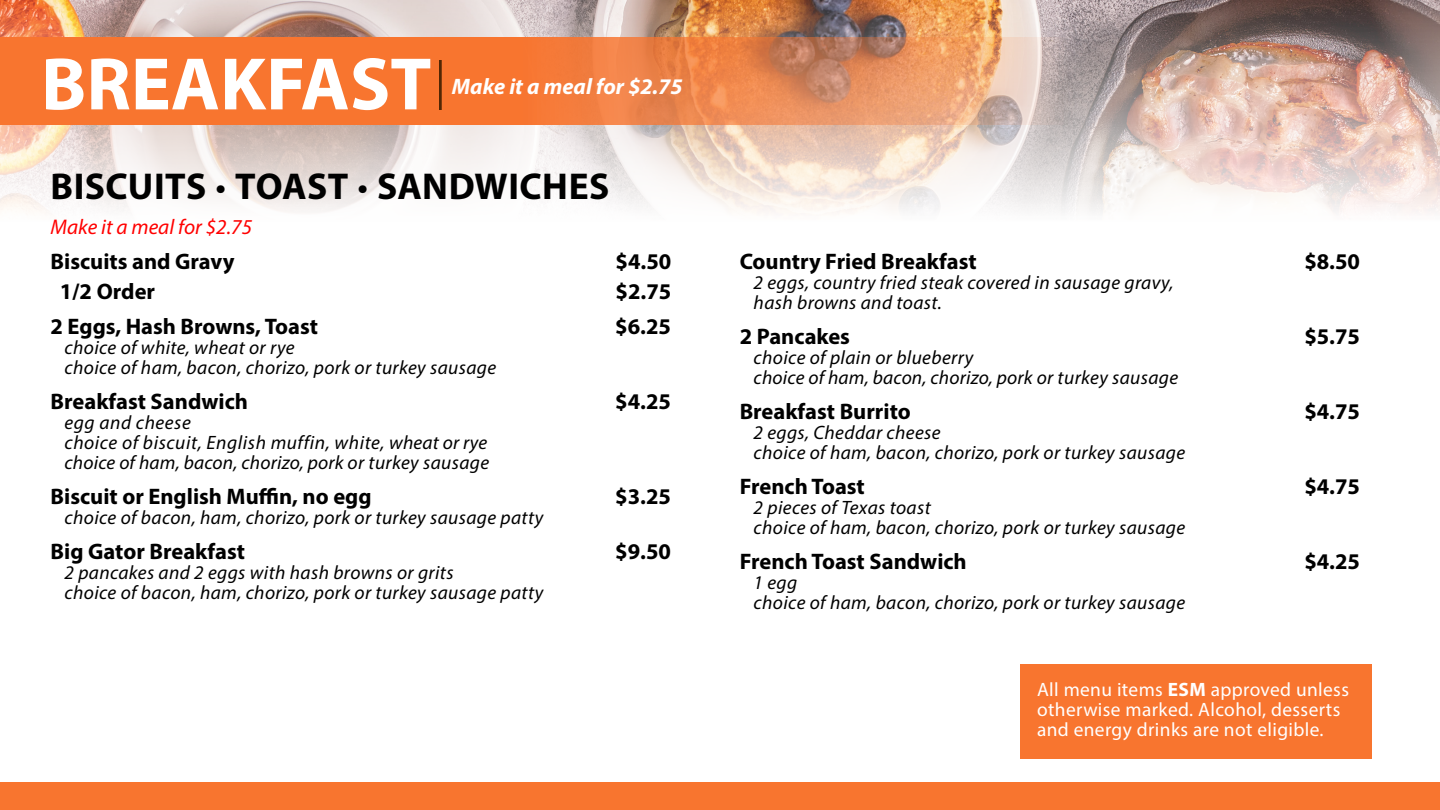
<style>
.page{position:relative;width:1440px;height:810px;background:#fff}
.page>*{position:absolute;margin:0;border:0;box-sizing:border-box;transform-origin:0 0}
.Section_Title{font:700 75px "Myriad Pro";color:#fff}
.t1{font:700 37.5px "Myriad Pro";letter-spacing:.01em;color:#000}
.heading{font:700 22.5px "Myriad Pro";color:#000}
.t2{font:italic 700 22.38px "Myriad Pro";color:#fff}
.t3{font:italic 21.25px "Myriad Pro";color:#f00}
.P__Ingredients{font:italic 19.38px/20px "Myriad Pro";letter-spacing:.02em;color:#000}
.P__Ingredients-2{font:19.38px/20px "Myriad Pro";letter-spacing:.02em;color:#fff}
.s1{font-weight:400}
.s2{font-weight:700}
</style>
<div class="page">
<img style="left:0;top:0;width:1440px;height:212px">
<svg style="left:0;top:38px;width:1159px;height:87px;background:#e88550"></svg>
<div style="left:0;top:782px;width:1440px;height:28px;background:#f8752f"></div>
<hr style="left:439px;top:60px;width:3px;height:49px;background:#512604">
<div style="left:1020px;top:664px;width:352px;height:95px;background:#f8752f"></div>
<p class="Section_Title" style="left:41px;top:35px;width:392px">BREAKFAST</p>
<p class="t2" style="left:452px;top:72px;width:232px">Make it a meal for $2.75</p>
<p class="t1" style="left:51px;top:162px;width:560px">BISCUITS <span class="s1">•</span> TOAST <span class="s1">•</span> SANDWICHES</p>
<p class="t3" style="left:51px;top:214px;width:203px">Make it a meal for $2.75</p>
<p class="heading" style="left:51px;top:247px;width:185px">Biscuits and Gravy</p>
<p class="heading" style="left:616px;top:247px;width:57px">$4.50</p>
<p class="heading" style="left:60px;top:277px;width:97px">1/2 Order</p>
<p class="heading" style="left:616px;top:277px;width:57px">$2.75</p>
<p class="heading" style="left:51px;top:312px;width:269px">2 Eggs, Hash Browns, Toast</p>
<p class="heading" style="left:615px;top:312px;width:57px">$6.25</p>
<p class="P__Ingredients" style="left:65px;top:338px;width:433px">choice of white, wheat or rye<br>choice of ham, bacon, chorizo, pork or turkey sausage</p>
<p class="heading" style="left:51px;top:387px;width:199px">Breakfast Sandwich</p>
<p class="heading" style="left:615px;top:387px;width:57px">$4.25</p>
<p class="P__Ingredients" style="left:65px;top:413px;width:426px">egg and cheese<br>choice of biscuit, English muffin, white, wheat or rye choice of ham, bacon, chorizo, pork or turkey sausage</p>
<p class="heading" style="left:51px;top:482px;width:322px">Biscuit or English Muffin, no egg</p>
<p class="heading" style="left:615px;top:482px;width:57px">$3.25</p>
<p class="P__Ingredients" style="left:65px;top:508px;width:480px">choice of bacon, ham, chorizo, pork or turkey sausage patty</p>
<p class="heading" style="left:51px;top:537px;width:196px">Big Gator Breakfast</p>
<p class="heading" style="left:615px;top:537px;width:57px">$9.50</p>
<p class="P__Ingredients" style="left:65px;top:563px;width:480px">2 pancakes and 2 eggs with hash browns or grits<br>choice of bacon, ham, chorizo, pork or turkey sausage patty</p>
<p class="heading" style="left:740px;top:247px;width:239px">Country Fried Breakfast</p>
<p class="heading" style="left:1304px;top:247px;width:57px">$8.50</p>
<p class="P__Ingredients" style="left:754px;top:273px;width:421px">2 eggs, country fried steak covered in sausage gravy, hash browns and toast.</p>
<p class="heading" style="left:740px;top:322px;width:112px">2 Pancakes</p>
<p class="heading" style="left:1304px;top:322px;width:57px">$5.75</p>
<p class="P__Ingredients" style="left:754px;top:348px;width:221px">choice of plain or blueberry</p>
<p class="P__Ingredients" style="left:754px;top:368px;width:426px">choice of ham, bacon, chorizo, pork or turkey sausage</p>
<p class="heading" style="left:740px;top:397px;width:173px">Breakfast Burrito</p>
<p class="heading" style="left:1304px;top:397px;width:57px">$4.75</p>
<p class="P__Ingredients" style="left:754px;top:423px;width:433px">2 eggs, Cheddar cheese<br>choice of ham, bacon, chorizo, pork or turkey sausage</p>
<p class="heading" style="left:740px;top:472px;width:127px">French Toast</p>
<p class="heading" style="left:1304px;top:472px;width:57px">$4.75</p>
<p class="P__Ingredients" style="left:754px;top:498px;width:433px">2 pieces of Texas toast<br>choice of ham, bacon, chorizo, pork or turkey sausage</p>
<p class="heading" style="left:740px;top:547px;width:229px">French Toast Sandwich</p>
<p class="heading" style="left:1304px;top:547px;width:57px">$4.25</p>
<p class="P__Ingredients" style="left:754px;top:573px;width:433px">1 egg<br>choice of ham, bacon, chorizo, pork or turkey sausage</p>
<p class="P__Ingredients-2" style="left:1037px;top:679px;width:313px">All menu items <span class="s2">ESM</span> approved unless otherwise marked. Alcohol, desserts and energy drinks are not eligible.</p>
</div>
